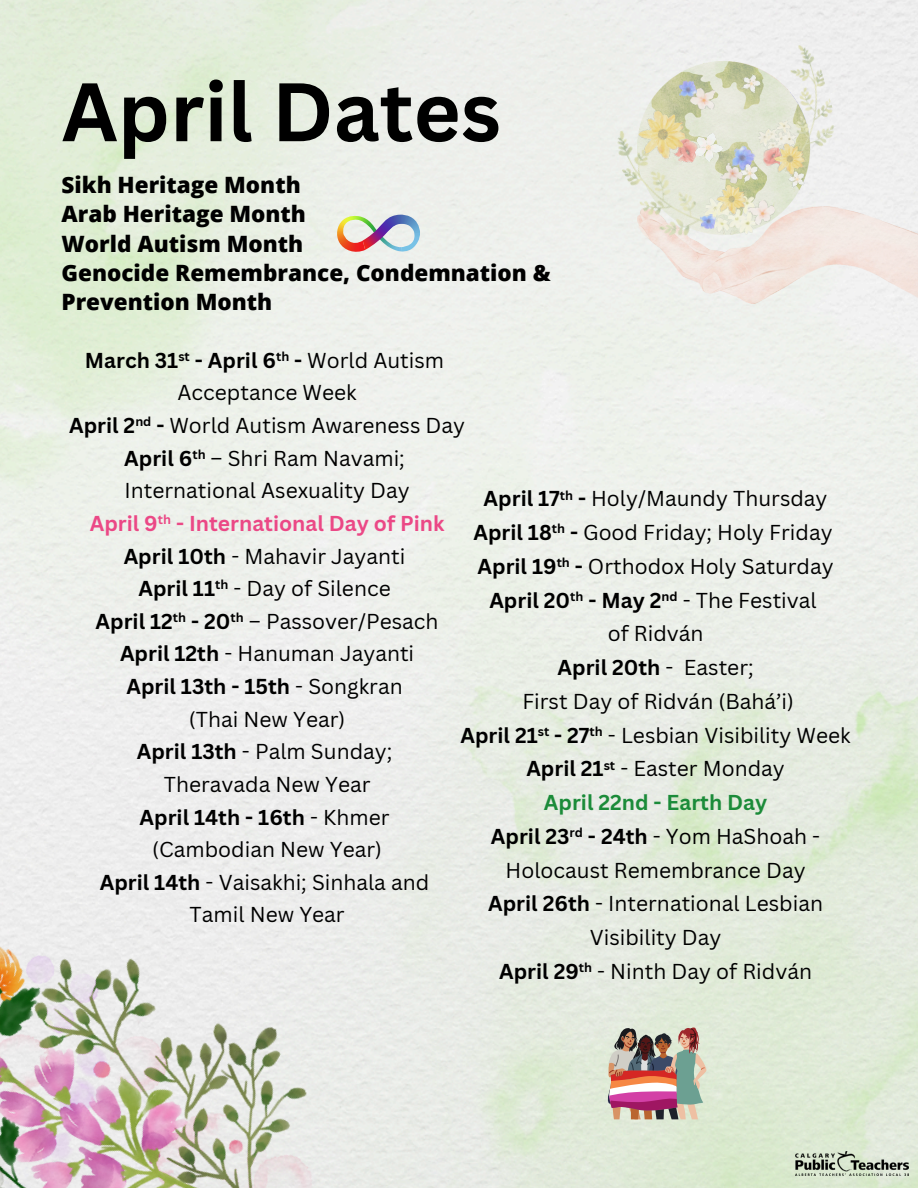
<style>
.page{position:relative;width:918px;height:1188px;background:#fff}
.page>*{position:absolute;margin:0;border:0;box-sizing:border-box;transform-origin:0 0}
.t1{font:700 81px "Canva Sans";color:#000}
.t2{font:800 22.5px/29.2px "Open Sans";color:#000}
.t3{font:21px/33.8px "Canva Sans";color:#000;text-align:center}
.t4{font:700 21px "Canva Sans";color:#000}
.t5{font:700 21px "Canva Sans";color:#eb4886}
.t6{font:700 21px "Canva Sans";color:#1b8b39}
.t7{font:700 12.6px "Canva Sans";color:#000}
.t8{font:700 12.6px "Canva Sans";color:#eb4886}
.s1{font-weight:400}
.s2{font-weight:700}
</style>
<div class="page">
<img style="left:0;top:0;width:918px;height:1188px">
<img style="left:0;top:872px;width:422px;height:316px">
<img style="left:337px;top:216px;width:26px;height:36px">
<img style="left:363px;top:215px;width:57px;height:37px">
<img style="left:637px;top:61px;width:281px;height:242px">
<img style="left:605px;top:103px;width:134px;height:159px">
<img style="left:703px;top:192px;width:58px;height:46px">
<img style="left:670px;top:135px;width:31px;height:32px">
<img style="left:634px;top:107px;width:58px;height:57px">
<img style="left:696px;top:133px;width:27px;height:29px">
<img style="left:752px;top:41px;width:94px;height:131px">
<img style="left:726px;top:143px;width:32px;height:19px">
<img style="left:737px;top:161px;width:26px;height:27px">
<img style="left:786px;top:179px;width:23px;height:13px">
<img style="left:689px;top:86px;width:28px;height:26px">
<img style="left:676px;top:78px;width:22px;height:22px">
<img style="left:738px;top:73px;width:25px;height:24px">
<img style="left:720px;top:162px;width:24px;height:20px">
<img style="left:698px;top:212px;width:18px;height:18px">
<img style="left:714px;top:182px;width:36px;height:36px">
<img style="left:756px;top:119px;width:43px;height:36px">
<img style="left:763px;top:147px;width:8px;height:20px">
<img style="left:771px;top:141px;width:38px;height:38px">
<img style="left:747px;top:198px;width:31px;height:29px">
<img style="left:606px;top:1027px;width:100px;height:92px">
<img style="left:796px;top:1151px;width:112px;height:24px">
<p class="t1" style="left:62px;top:55px;width:441px">April Dates</p>
<p class="t2" style="left:62px;top:170px;width:491px">Sikh Heritage Month<br>Arab Heritage Month<br>World Autism Month<br>Genocide Remembrance, Condemnation &amp;<br>Prevention Month</p>
<p class="t4" style="left:85px;top:345px;width:361px">March 31<sup>st</sup> - April 6<sup>th</sup> - <span class="s1">World Autism</span></p>
<p class="t3" style="left:178px;top:375px;width:181px">Acceptance Week</p>
<p class="t3" style="left:69px;top:408px;width:398px"><span class="s2">April 2 -</span> World Autism Awareness Day</p>
<p class="t7" style="left:135px;top:413px;width:18px">nd</p>
<p class="t3" style="left:124px;top:441px;width:282px"><span class="s2">April 6</span> – Shri Ram Navami;</p>
<p class="t7" style="left:192px;top:446px;width:15px">th</p>
<p class="t3" style="left:125px;top:473px;width:287px">International Asexuality Day</p>
<h1 class="t5" style="left:90px;top:509px;width:356px">April 9 - International Day of Pink</h1>
<p class="t7" style="left:560px;top:486px;width:15px">th</p>
<p class="t3" style="left:473px;top:515px;width:361px"><span class="s2">April 18 -</span> Good Friday; Holy Friday</p>
<p class="t3" style="left:484px;top:481px;width:345px"><span class="s2">April 17 -</span> Holy/Maundy Thursday</p>
<h1 class="t8" style="left:158px;top:511px;width:15px">th</h1>
<h2 class="t3" style="left:124px;top:539px;width:283px"><span class="s2">April 10th</span> - Mahavir Jayanti</h2>
<p class="t3" style="left:138px;top:571px;width:254px"><span class="s2">April 11</span> - Day of Silence</p>
<p class="t7" style="left:552px;top:520px;width:15px">th</p>
<p class="t3" style="left:478px;top:549px;width:358px"><span class="s2">April 19 -</span> Orthodox Holy Saturday</p>
<p class="t7" style="left:557px;top:554px;width:15px">th</p>
<p class="t4" style="left:489px;top:585px;width:329px">April 20 - May 2 <span class="s1">- The Festival</span></p>
<p class="t7" style="left:215px;top:576px;width:15px">th</p>
<p class="t3" style="left:96px;top:604px;width:345px"><span class="s2">April 12 - 20</span> – Passover/Pesach</p>
<p class="t7" style="left:570px;top:587px;width:15px">th</p>
<p class="t7" style="left:662px;top:587px;width:18px">nd</p>
<p class="t3" style="left:608px;top:616px;width:97px">of Ridván</p>
<p class="t4" style="left:558px;top:653px;width:198px">April 20th <span class="s1">- Easter;</span></p>
<p class="t3" style="left:522px;top:684px;width:273px">First Day of Ridván (Bahá’i)</p>
<p class="t3" style="left:460px;top:718px;width:392px"><span class="s2">April 21 - 27</span> - Lesbian Visibility Week</p>
<p class="t7" style="left:173px;top:609px;width:15px">th</p>
<p class="t7" style="left:231px;top:609px;width:15px">th</p>
<p class="t3" style="left:120px;top:636px;width:296px"><span class="s2">April 12th</span> - Hanuman Jayanti</p>
<p class="t4" style="left:126px;top:672px;width:278px">April 13th - 15th <span class="s1">- Songkran</span></p>
<p class="t3" style="left:189px;top:702px;width:158px">(Thai New Year)</p>
<p class="t3" style="left:137px;top:734px;width:257px"><span class="s2">April 13th</span> - Palm Sunday;</p>
<p class="t3" style="left:164px;top:767px;width:208px">Theravada New Year</p>
<p class="t4" style="left:140px;top:802px;width:251px">April 14th - 16th <span class="s1">- Khmer</span></p>
<p class="t3" style="left:152px;top:832px;width:231px">(Cambodian New Year)</p>
<p class="t3" style="left:100px;top:865px;width:331px"><span class="s2">April 14th</span> - Vaisakhi; Sinhala and</p>
<p class="t3" style="left:190px;top:897px;width:157px">Tamil New Year</p>
<p class="t7" style="left:538px;top:722px;width:13px">st</p>
<p class="t7" style="left:590px;top:722px;width:15px">th</p>
<p class="t3" style="left:526px;top:751px;width:260px"><span class="s2">April 21</span> - Easter Monday</p>
<p class="t7" style="left:604px;top:756px;width:13px">st</p>
<p class="t6" style="left:544px;top:788px;width:225px">April 22nd - Earth Day</p>
<p class="t3" style="left:491px;top:819px;width:331px"><span class="s2">April 23 - 24th</span> - Yom HaShoah -<br>Holocaust Remembrance Day</p>
<p class="t7" style="left:570px;top:824px;width:15px">rd</p>
<p class="t3" style="left:488px;top:886px;width:336px"><span class="s2">April 26th</span> - International Lesbian<br>Visibility Day</p>
<p class="t3" style="left:499px;top:954px;width:314px"><span class="s2">April 29</span> - Ninth Day of Ridván</p>
<p class="t7" style="left:579px;top:959px;width:15px">th</p>
</div>
